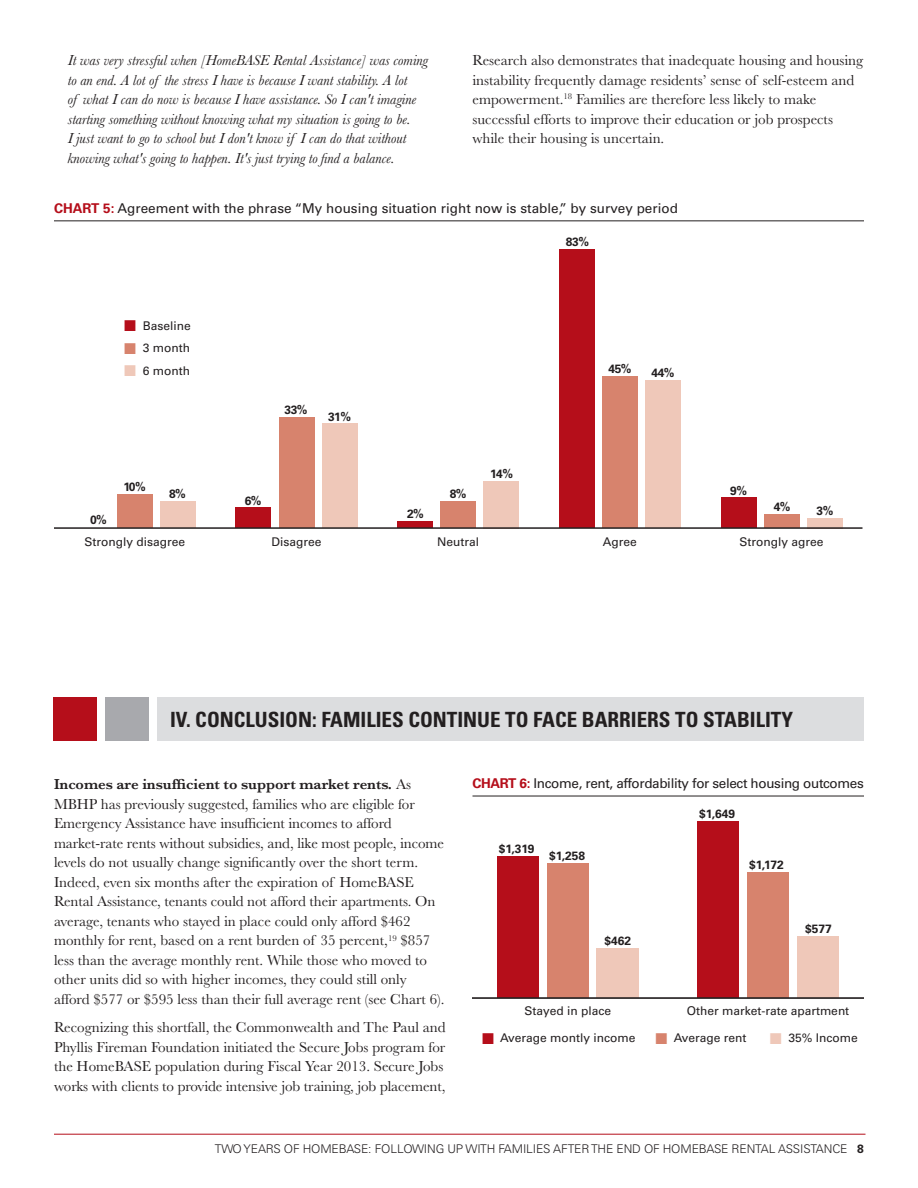
<style>
.page{position:relative;width:918px;height:1188px;background:#fff}
.page>*{position:absolute;margin:0;border:0;box-sizing:border-box;transform-origin:0 0}
.main_head{font:700 condensed 21px "Univers";color:#231f20}
.text{font:15px/19.5px "Baskerville";color:#231f20}
.quote_text{font:italic 15px/19.5px "Baskerville";letter-spacing:-.005em;color:#231f20}
.table_text{font:13.5px "Univers";color:#231f20}
.table_text-2{font:13.5px "Univers";letter-spacing:-.025em;color:#231f20}
.t1{font:12px/22.5px "Univers";color:#231f20;text-align:justify}
.text-2{font:300 12px "Univers";letter-spacing:-.01em;color:#231f20}
.t2{font:700 12px "Univers";color:#231f20}
.s1{font-weight:700;color:#b50e1a}
.s2{font-family:"Pictograph One";font-size:15px;color:#b50e1a}
.s3{font-family:"Pictograph One";font-size:15px;color:#d7836d}
.s4{font-family:"Pictograph One";font-size:15px;color:#efc8b9}
.s5{font-weight:600}
.s6{font-weight:700}
</style>
<div class="page">
<hr style="left:54px;top:1134px;width:812px;height:1px;background:#b50e1a">
<hr style="left:54px;top:221px;width:810px;height:1px;background:#231f20">
<div style="left:160px;top:501px;width:36px;height:27px;background:#efc8b9"></div>
<div style="left:322px;top:424px;width:35px;height:104px;background:#efc8b9"></div>
<div style="left:484px;top:481px;width:35px;height:47px;background:#efc8b9"></div>
<div style="left:645px;top:380px;width:36px;height:148px;background:#efc8b9"></div>
<div style="left:807px;top:518px;width:36px;height:10px;background:#efc8b9"></div>
<div style="left:117px;top:494px;width:36px;height:34px;background:#d7836d"></div>
<div style="left:279px;top:417px;width:35px;height:111px;background:#d7836d"></div>
<div style="left:440px;top:501px;width:36px;height:27px;background:#d7836d"></div>
<div style="left:602px;top:377px;width:36px;height:151px;background:#d7836d"></div>
<div style="left:764px;top:515px;width:35px;height:13px;background:#d7836d"></div>
<div style="left:236px;top:508px;width:35px;height:20px;background:#b50e1a"></div>
<div style="left:397px;top:521px;width:36px;height:7px;background:#b50e1a"></div>
<div style="left:559px;top:249px;width:36px;height:279px;background:#b50e1a"></div>
<div style="left:721px;top:498px;width:35px;height:30px;background:#b50e1a"></div>
<hr style="left:54px;top:527px;width:808px;height:2px;background:#231f20">
<div style="left:53px;top:697px;width:44px;height:43px;background:#b50e1a"></div>
<div style="left:106px;top:697px;width:43px;height:43px;background:#a8a9ad"></div>
<div style="left:158px;top:697px;width:706px;height:43px;background:#dcdddf"></div>
<hr style="left:472px;top:796px;width:392px;height:1px;background:#231f20">
<div style="left:596px;top:949px;width:43px;height:49px;background:#efc8b9"></div>
<div style="left:797px;top:936px;width:42px;height:62px;background:#efc8b9"></div>
<div style="left:547px;top:863px;width:42px;height:135px;background:#d7836d"></div>
<div style="left:747px;top:872px;width:42px;height:126px;background:#d7836d"></div>
<div style="left:497px;top:857px;width:42px;height:141px;background:#b50e1a"></div>
<div style="left:697px;top:821px;width:42px;height:177px;background:#b50e1a"></div>
<hr style="left:472px;top:997px;width:392px;height:2px;background:#231f20">
<p class="quote_text" style="left:68px;top:50px;width:362px">It was very stressful when [HomeBASE Rental Assistance] was coming to an end. A lot of the stress I have is because I want stability. A lot<br>of what I can do now is because I have assistance. So I can't imagine starting something without knowing what my situation is going to be.<br>I just want to go to school but I don't know if I can do that without knowing what's going to happen. It's just trying to find a balance.</p>
<p class="text" style="left:472px;top:51px;width:392px">Research also demonstrates that inadequate housing and housing instability frequently damage residents’ sense of self-esteem and empowerment.<sup>18</sup> Families are therefore less likely to make successful efforts to improve their education or job prospects while their housing is uncertain.</p>
<p class="table_text" style="left:54px;top:200px;width:625px"><span class="s1">CHART 5:</span> Agreement with the phrase “My housing situation right now is stable,” by survey period</p>
<p class="t1" style="left:124px;top:315px;width:68px"><span class="s2">4</span> Baseline <span class="s3">4</span> 3 month <span class="s4">4</span> 6 month</p>
<p class="t2" style="left:90px;top:513px;width:18px">0%</p>
<p class="t2" style="left:124px;top:480px;width:24px">10%</p>
<p class="t2" style="left:169px;top:487px;width:18px">8%</p>
<p class="t2" style="left:284px;top:403px;width:25px">33%</p>
<p class="t2" style="left:328px;top:410px;width:25px">31%</p>
<p class="t2" style="left:245px;top:493px;width:18px">6%</p>
<p class="t2" style="left:407px;top:507px;width:18px">2%</p>
<p class="t2" style="left:450px;top:487px;width:18px">8%</p>
<p class="t2" style="left:490px;top:467px;width:25px">14%</p>
<p class="t2" style="left:566px;top:235px;width:25px">83%</p>
<p class="t2" style="left:609px;top:362px;width:25px">45%</p>
<p class="t2" style="left:652px;top:366px;width:25px">44%</p>
<p class="t2" style="left:730px;top:483px;width:18px">9%</p>
<p class="t2" style="left:774px;top:500px;width:18px">4%</p>
<p class="t2" style="left:817px;top:503px;width:18px">3%</p>
<p class="t1" style="left:84px;top:531px;width:102px">Strongly disagree</p>
<p class="t1" style="left:272px;top:531px;width:52px">Disagree</p>
<p class="t1" style="left:437px;top:531px;width:44px">Neutral</p>
<p class="t1" style="left:603px;top:531px;width:36px">Agree</p>
<p class="t1" style="left:740px;top:531px;width:86px">Strongly agree</p>
<p class="main_head" style="left:170px;top:707px;width:624px">IV. CONCLUSION: FAMILIES CONTINUE TO FACE BARRIERS TO STABILITY</p>
<p class="text" style="left:54px;top:775px;width:392px"><span class="s5">Incomes are insufficient to support market rents.</span> As MBHP has previously suggested, families who are eligible for Emergency Assistance have insufficient incomes to afford market-rate rents without subsidies, and, like most people, income levels do not usually change significantly over the short term.<br>Indeed, even six months after the expiration of HomeBASE Rental Assistance, tenants could not afford their apartments. On average, tenants who stayed in place could only afford $462 monthly for rent, based on a rent burden of 35 percent,<sup>19</sup> $857 less than the average monthly rent. While those who moved to other units did so with higher incomes, they could still only afford $577 or $595 less than their full average rent (see Chart 6).</p>
<p class="text" style="left:54px;top:1018px;width:393px">Recognizing this shortfall, the Commonwealth and The Paul and Phyllis Fireman Foundation initiated the Secure Jobs program for the HomeBASE population during Fiscal Year 2013. Secure Jobs works with clients to provide intensive job training, job placement,</p>
<p class="table_text-2" style="left:472px;top:776px;width:393px"><span class="s1">CHART 6:</span> Income, rent, affordability for select housing outcomes</p>
<p class="t2" style="left:499px;top:842px;width:37px">$1,319</p>
<p class="t2" style="left:549px;top:849px;width:38px">$1,258</p>
<p class="t2" style="left:605px;top:934px;width:28px">$462</p>
<p class="t2" style="left:699px;top:807px;width:38px">$1,649</p>
<p class="t2" style="left:749px;top:858px;width:36px">$1,172</p>
<p class="t2" style="left:805px;top:922px;width:28px">$577</p>
<p class="t1" style="left:524px;top:1000px;width:88px">Stayed in place</p>
<p class="t1" style="left:687px;top:1000px;width:164px">Other market-rate apartment</p>
<p class="t1" style="left:482px;top:1027px;width:155px"><span class="s2">4</span> Average montly income</p>
<p class="t1" style="left:656px;top:1027px;width:92px"><span class="s3">4</span> Average rent</p>
<p class="t1" style="left:770px;top:1027px;width:89px"><span class="s4">4</span> 35% Income</p>
<p class="text-2" style="left:215px;top:1141px;width:651px">TWO YEARS OF HOMEBASE: FOLLOWING UP WITH FAMILIES AFTER THE END OF HOMEBASE RENTAL ASSISTANCE <span class="s6">8</span></p>
</div>
